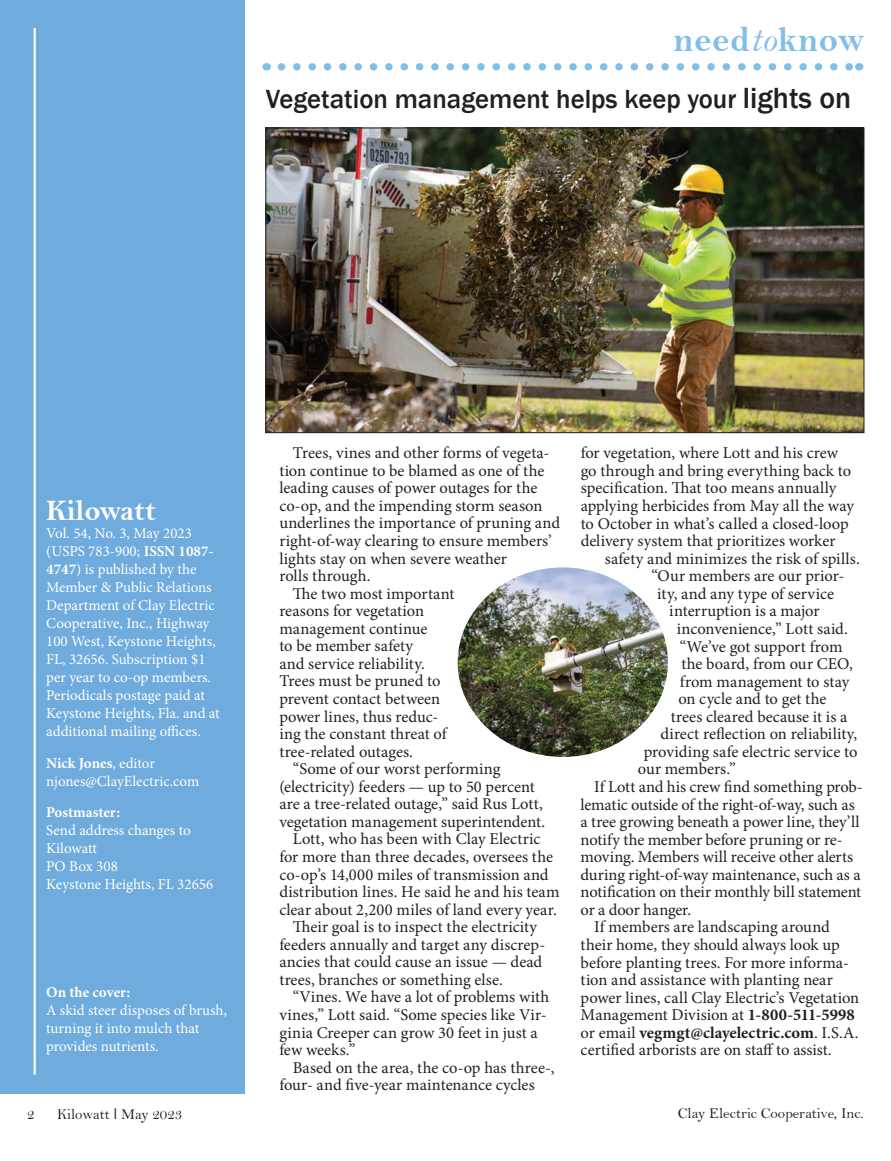
<style>
.page{position:relative;width:891px;height:1161px;background:#fff}
.page>*{position:absolute;margin:0;border:0;box-sizing:border-box;transform-origin:0 0}
.t1{font:36px "Bell MT Bold";letter-spacing:.02em;color:#81bfe9}
.t2{font:30px "Bell MT Bold";letter-spacing:-.01em;color:#fff}
.Regular_header{font:500 27px "Franklin Gothic";color:#231f20}
.Body_copy{font:16.5px/17.5px "Minion Pro";color:#231f20}
.t3{font:15px/18px "Minion Pro";color:#fff}
.t4{font:15px "Bell";color:#231f20}
.t5{font:700 15px "Minion Pro";letter-spacing:-.005em;color:#fff}
.s1{font-family:"Bell MT Italic"}
.s2{font-size:30px}
.s3{font-weight:700}
</style>
<div class="page">
<div style="left:0;top:0;width:244px;height:1093px;background:#6fabdc"></div>
<hr style="left:34px;top:28px;width:2px;height:1047px;background:#fff">
<svg style="left:281px;top:63px;width:570px;height:8px"></svg>
<img style="left:267px;top:130px;width:595px;height:301px">
<img style="left:458px;top:567px;width:210px;height:190px">
<p class="t1" style="left:674px;top:18px;width:192px">need<span class="s1">to</span>know</p>
<p class="Regular_header" style="left:266px;top:82px;width:587px">Vegetation management helps keep your <span class="s2">lights on</span></p>
<p class="t2" style="left:46px;top:493px;width:112px">Kilowatt</p>
<p class="t3" style="left:46px;top:524px;width:175px">Vol. 54, No. 3, May 2023 (USPS 783-900; <span class="s3">ISSN 1087-<br>4747</span>) is published by the<br>Member &amp; Public Relations<br>Department of Clay Electric<br>Cooperative, Inc., Highway<br>100 West, Keystone Heights,<br>FL, 32656. Subscription $1 per year to co-op members.<br>Periodicals postage paid at<br>Keystone Heights, Fla. and at additional mailing offices.</p>
<p class="t3" style="left:46px;top:754px;width:155px"><span class="s3">Nick Jones</span>, editor njones@ClayElectric.com</p>
<p class="t5" style="left:46px;top:802px;width:75px">Postmaster:</p>
<p class="t3" style="left:46px;top:821px;width:146px">Send address changes to</p>
<p class="t3" style="left:46px;top:839px;width:52px">Kilowatt</p>
<p class="t3" style="left:46px;top:857px;width:73px">PO Box 308</p>
<p class="t3" style="left:46px;top:875px;width:169px">Keystone Heights, FL 32656</p>
<p class="t5" style="left:46px;top:982px;width:86px">On the cover:</p>
<p class="t3" style="left:46px;top:1001px;width:182px">A skid steer disposes of brush, turning it into mulch that provides nutrients.</p>
<p class="Body_copy" style="left:279px;top:444px;width:282px;text-indent:13px">Trees, vines and other forms of vegeta&shy;tion continue to be blamed as one of the leading causes of power outages for the co-op, and the impending storm season underlines the importance of pruning and right-of-way clearing to ensure members’ lights stay on when severe weather<br>rolls through.</p>
<p class="Body_copy" style="left:279px;top:585px;width:177px;text-indent:13px">The two most important reasons for vegetation management continue<br>to be member safety<br>and service reliability.<br>Trees must be pruned to prevent contact between power lines, thus reduc&shy;ing the constant threat of tree-related outages.</p>
<p class="Body_copy" style="left:279px;top:760px;width:267px;text-indent:13px">“Some of our worst performing (electricity) feeders — up to 50 percent are a tree-related outage,” said Rus Lott, vegetation management superintendent.</p>
<p class="Body_copy" style="left:279px;top:830px;width:282px;text-indent:13px">Lott, who has been with Clay Electric for more than three decades, oversees the co-op’s 14,000 miles of transmission and distribution lines. He said he and his team clear about 2,200 miles of land every year.</p>
<p class="Body_copy" style="left:279px;top:918px;width:267px;text-indent:13px">Their goal is to inspect the electricity feeders annually and target any discrep&shy;ancies that could cause an issue — dead trees, branches or something else.</p>
<p class="Body_copy" style="left:279px;top:988px;width:272px;text-indent:13px">“Vines. We have a lot of problems with vines,” Lott said. “Some species like Vir&shy;ginia Creeper can grow 30 feet in just a few weeks.”</p>
<p class="Body_copy" style="left:279px;top:1059px;width:277px;text-indent:13px">Based on the area, the co-op has three-, four- and five-year maintenance cycles</p>
<p class="Body_copy" style="left:581px;top:444px;width:259px">for vegetation, where Lott and his crew</p>
<p class="Body_copy" style="left:581px;top:462px;width:272px">go through and bring everything back to</p>
<p class="Body_copy" style="left:581px;top:480px;width:257px">specification. That too means annually</p>
<p class="Body_copy" style="left:581px;top:497px;width:275px">applying herbicides from May all the way</p>
<p class="Body_copy" style="left:581px;top:515px;width:269px">to October in what’s called a closed-loop</p>
<p class="Body_copy" style="left:581px;top:532px;width:256px">delivery system that prioritizes worker</p>
<p class="Body_copy" style="left:605px;top:550px;width:256px">safety and minimizes the risk of spills.</p>
<p class="Body_copy" style="left:651px;top:567px;width:194px">“Our members are our prior-</p>
<p class="Body_copy" style="left:657px;top:585px;width:178px">ity, and any type of service</p>
<p class="Body_copy" style="left:669px;top:602px;width:152px">interruption is a major</p>
<p class="Body_copy" style="left:677px;top:620px;width:173px">inconvenience,” Lott said.</p>
<p class="Body_copy" style="left:680px;top:638px;width:164px">“We’ve got support from</p>
<p class="Body_copy" style="left:681px;top:655px;width:173px">the board, from our CEO,</p>
<p class="Body_copy" style="left:680px;top:673px;width:171px">from management to stay</p>
<p class="Body_copy" style="left:678px;top:690px;width:150px">on cycle and to get the</p>
<p class="Body_copy" style="left:671px;top:708px;width:178px">trees cleared because it is a</p>
<p class="Body_copy" style="left:660px;top:725px;width:198px">direct reflection on reliability,</p>
<p class="Body_copy" style="left:644px;top:743px;width:215px">providing safe electric service to</p>
<p class="Body_copy" style="left:638px;top:760px;width:100px">our members.”</p>
<p class="Body_copy" style="left:581px;top:778px;width:284px;text-indent:13px">If Lott and his crew find something prob&shy;lematic outside of the right-of-way, such as a tree growing beneath a power line, they’ll notify the member before pruning or re&shy;moving. Members will receive other alerts during right-of-way maintenance, such as a notification on their monthly bill statement or a door hanger.</p>
<p class="Body_copy" style="left:581px;top:918px;width:280px;text-indent:13px">If members are landscaping around their home, they should always look up before planting trees. For more informa&shy;tion and assistance with planting near power lines, call Clay Electric’s Vegetation Management Division at <span class="s3">1-800-511-5998 </span>or email <span class="s3">vegmgt@clayelectric.com</span>. I.S.A. certified arborists are on staff to assist.</p>
<p class="t4" style="left:27px;top:1105px;width:9px">2</p>
<p class="t4" style="left:57px;top:1105px;width:127px">Kilowatt May 2023</p>
<p class="t4" style="left:678px;top:1104px;width:187px">Clay Electric Cooperative, Inc.</p>
</div>
